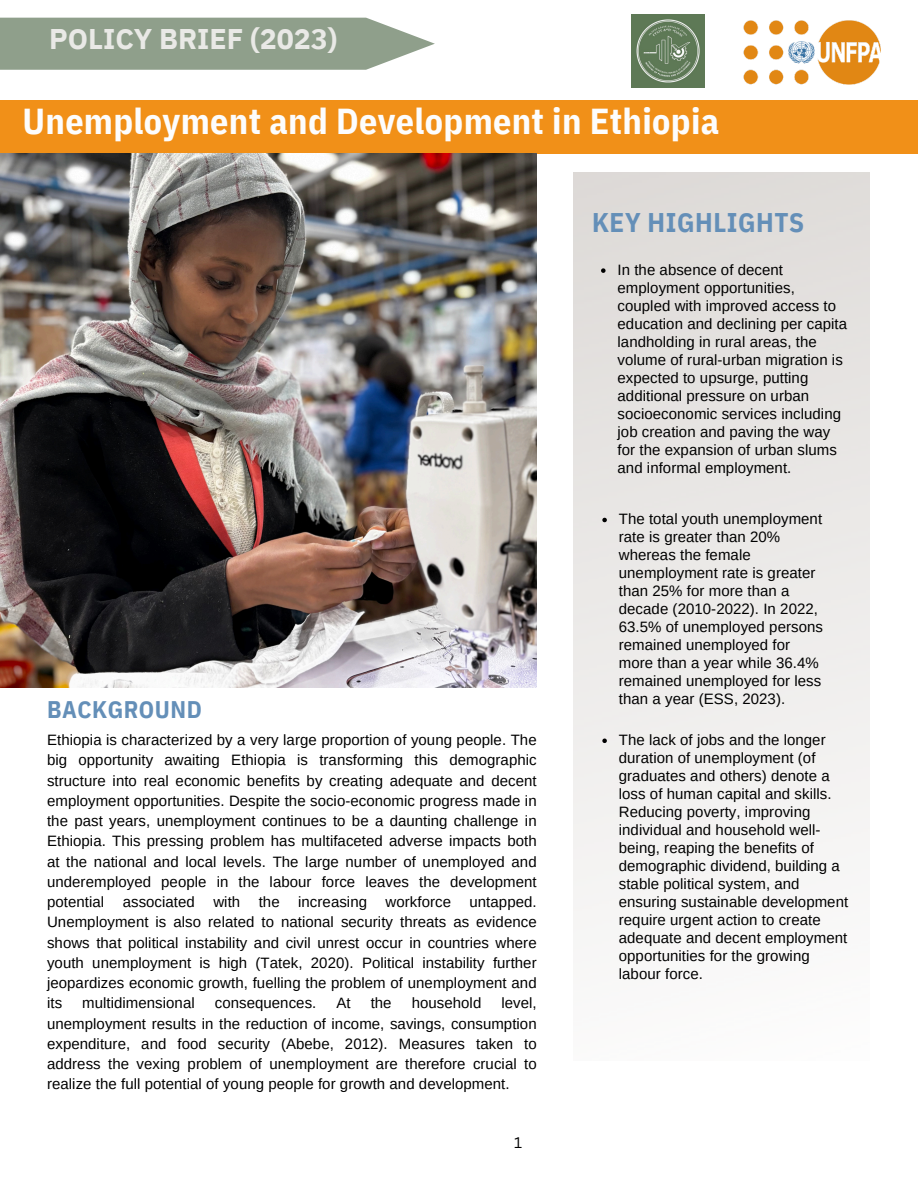
<style>
.page{position:relative;width:918px;height:1188px;background:#fff}
.page>*{position:absolute;margin:0;border:0;box-sizing:border-box;transform-origin:0 0}
.t1{font:700 36px "IBM Plex Sans Cond";letter-spacing:.01em;color:#fdfdfd}
.t2{font:700 28.5px "IBM Plex Sans";color:#e9e9e6}
.t3{font:700 27px "IBM Plex Sans Cond";letter-spacing:.02em;color:#648fb8}
.t4{font:700 24px "IBM Plex Sans Cond";letter-spacing:.02em;color:#648fb8}
.t5{font:15px/18px "Arimo";letter-spacing:.005em;color:#000}
.t6{font:15px "Canva Sans";color:#000}
</style>
<div class="page">
<div style="left:0;top:100px;width:918px;height:54px;background:#f19018"></div>
<img style="left:631px;top:14px;width:73px;height:73px">
<img style="left:743px;top:20px;width:138px;height:65px">
<svg style="left:0;top:18px;width:435px;height:52px;background:#97a694"></svg>
<img style="left:0;top:154px;width:537px;height:534px">
<svg style="left:601px;top:268px;width:5px;height:5px"></svg>
<svg style="left:602px;top:518px;width:5px;height:4px"></svg>
<svg style="left:602px;top:739px;width:5px;height:4px"></svg>
<p class="t2" style="left:49px;top:20px;width:290px">POLICY BRIEF (2023)</p>
<p class="t1" style="left:23px;top:98px;width:698px">Unemployment and Development in Ethiopia</p>
<p class="t4" style="left:47px;top:693px;width:156px">BACKGROUND</p>
<h1 class="t5" style="left:47px;top:730px;width:491px;line-height:20.2px;text-align:justify">Ethiopia is characterized by a very large proportion of young people. The big opportunity awaiting Ethiopia is transforming this demographic structure into real economic benefits by creating adequate and decent employment opportunities. Despite the socio-economic progress made in the past years, unemployment continues to be a daunting challenge in Ethiopia. This pressing problem has multifaceted adverse impacts both at the national and local levels. The large number of unemployed and underemployed people in the labour force leaves the development potential associated with the increasing workforce untapped.<br>Unemployment is also related to national security threats as evidence shows that political instability and civil unrest occur in countries where youth unemployment is high (Tatek, 2020). Political instability further jeopardizes economic growth, fuelling the problem of unemployment and its</h1>
<h1 class="t5" style="left:47px;top:993px;width:491px;line-height:20.2px;text-align:justify;text-indent:454px">level, unemployment results in the reduction of income, savings, consumption expenditure, and food security (Abebe, 2012). Measures taken to address the vexing problem of unemployment are therefore crucial to realize the full potential of young people for growth and development.</h1>
<h1 class="t5" style="left:82px;top:994px;width:114px">multidimensional</h1>
<h1 class="t5" style="left:215px;top:994px;width:103px">consequences.</h1>
<h1 class="t5" style="left:336px;top:994px;width:16px">At</h1>
<h1 class="t5" style="left:371px;top:994px;width:22px">the</h1>
<h1 class="t5" style="left:412px;top:994px;width:71px">household</h1>
<p class="t6" style="left:514px;top:1132px;width:9px">1</p>
<p class="t3" style="left:592px;top:204px;width:214px">KEY HIGHLIGHTS</p>
<h3 class="t5" style="left:618px;top:261px;width:231px">In the absence of decent employment opportunities, coupled with improved access to education and declining per capita landholding in rural areas, the volume of rural-urban migration is expected to upsurge, putting additional pressure on urban socioeconomic services including job creation and paving the way for the expansion of urban slums and informal employment.</h3>
<p class="t5" style="left:619px;top:510px;width:206px">The total youth unemployment rate is greater than 20% whereas the female unemployment rate is greater than 25% for more than a decade (2010-2022). In 2022,<br>63.5% of unemployed persons remained unemployed for more than a year while 36.4% remained unemployed for less than a year (ESS, 2023).</p>
<h2 class="t5" style="left:619px;top:731px;width:231px">The lack of jobs and the longer duration of unemployment (of graduates and others) denote a loss of human capital and skills.<br>Reducing poverty, improving individual and household well&shy;being, reaping the benefits of demographic dividend, building a stable political system, and ensuring sustainable development require urgent action to create adequate and decent employment opportunities for the growing labour force.</h2>
</div>
